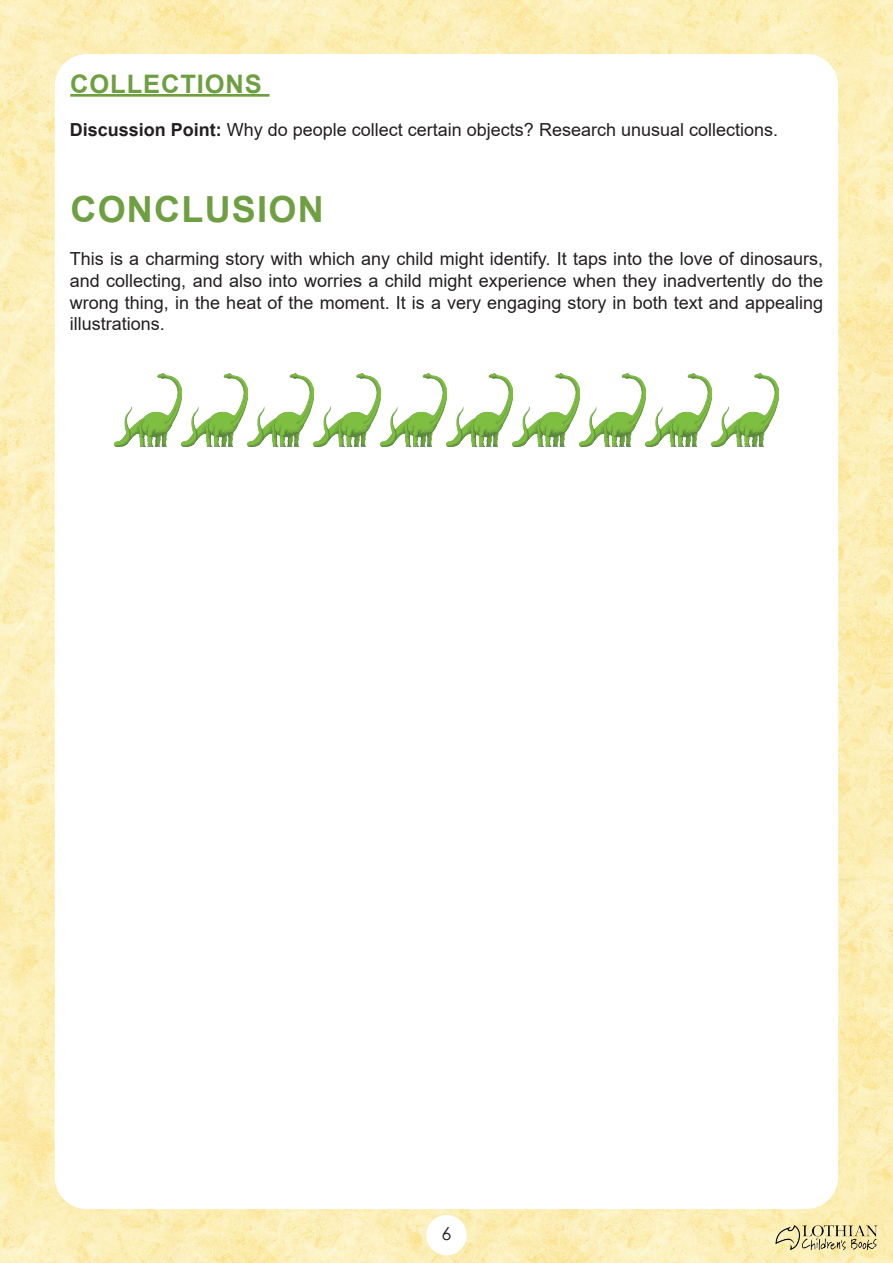
<style>
.page{position:relative;width:893px;height:1263px;background:#fff}
.page>*{position:absolute;margin:0;border:0;box-sizing:border-box;transform-origin:0 0}
.t1{font:700 36px "Arial";letter-spacing:.035em;color:#6e9f40}
.t2{font:700 25.5px "Arial";letter-spacing:.035em;color:#6e9f40}
.t3{font:18px/21.6px "Arial";color:#231f20;text-align:justify}
.t4{font:18px "Century Gothic";color:#231f20}
.s1{font-weight:700}
</style>
<div class="page">
<img style="left:0;top:0;width:893px;height:1263px">
<div style="left:55px;top:54px;width:783px;height:1155px;background:#fff;border-radius:32px"></div>
<div style="left:426px;top:1215px;width:41px;height:40px;background:#fff;border-radius:50%"></div>
<img style="left:774px;top:1216px;width:105px;height:45px">
<hr style="left:70px;top:94px;width:199px;height:3px;background:#6e9f40">
<img style="left:115px;top:373px;width:663px;height:73px">
<h2 class="t2" style="left:70px;top:66px;width:193px">COLLECTIONS</h2>
<p class="t3" style="left:70px;top:119px;width:710px"><span class="s1">Discussion Point:</span> Why do people collect certain objects? Research unusual collections.</p>
<h1 class="t1" style="left:70px;top:184px;width:255px">CONCLUSION</h1>
<p class="t3" style="left:70px;top:248px;width:755px">This is a charming story with which any child might identify. It taps into the love of dinosaurs, and collecting, and also into worries a child might experience when they inadvertently do the wrong thing, in the heat of the moment. It is a very engaging story in both text and appealing illustrations.</p>
<p class="t4" style="left:441px;top:1221px;width:11px">6</p>
</div>
